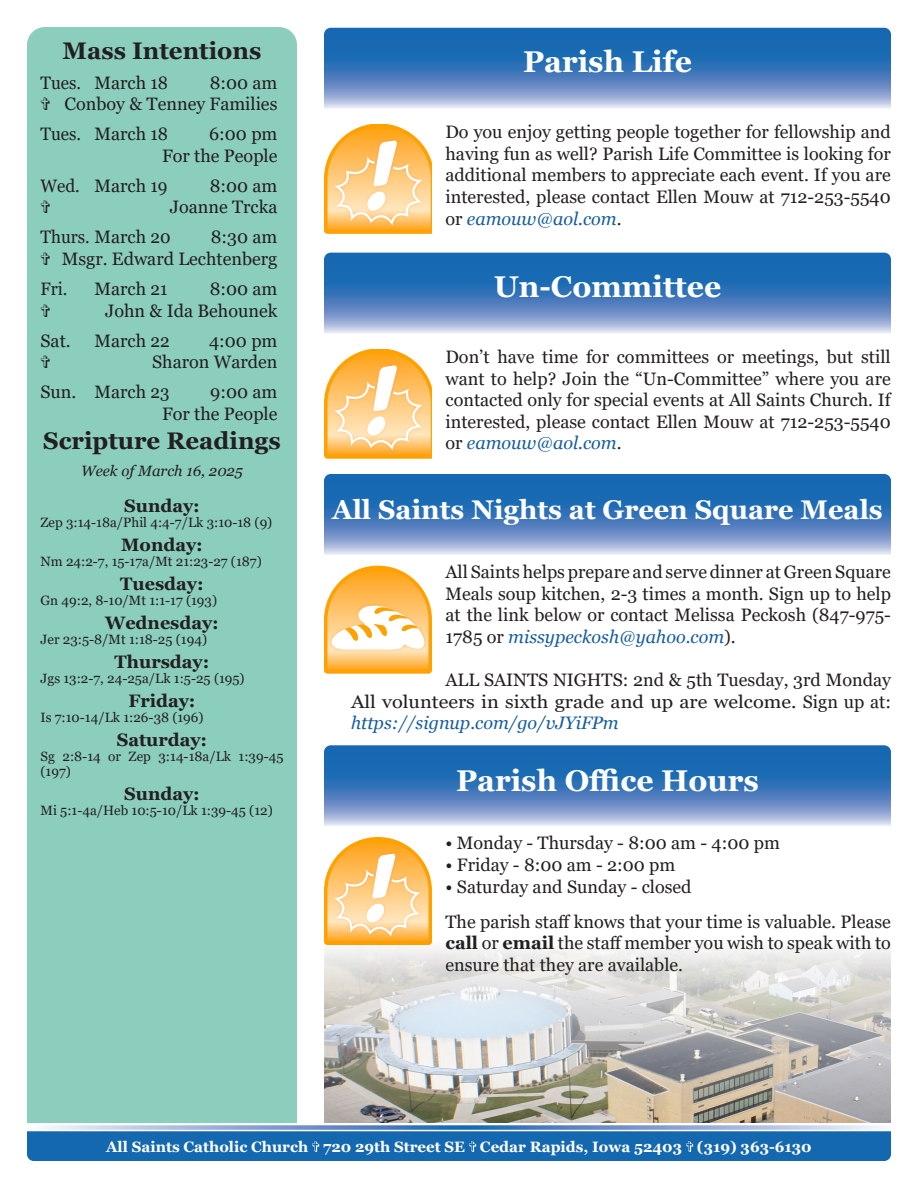
<style>
.page{position:relative;width:918px;height:1188px;background:#fff}
.page>*{position:absolute;margin:0;border:0;box-sizing:border-box;transform-origin:0 0}
.t1{font:700 30px "Georgia";color:#fff}
.t2{font:700 27px "Georgia";color:#fff}
.t3{font:700 24px "Georgia";color:#231f20}
.t4{font:18px/21.6px "Georgia";color:#231f20;text-align:justify}
.t5{font:700 18px "Georgia";color:#231f20}
.t6{font:18px "Georgia";color:#231f20;scale:.95 1}
.t7{font:700 15px "Georgia";color:#fff}
.t8{font:italic 15px "Georgia";color:#231f20}
.t9{font:13.5px/15px "Georgia";color:#231f20}
.s1{font-style:italic;color:#175d9e}
.s2{font-weight:700}
</style>
<div class="page">
<svg style="left:45px;top:1125px;width:836px;height:5px;background:#93add6"></svg>
<div style="left:27px;top:1131px;width:864px;height:30px;background:#1468b0"></div>
<div style="left:27px;top:27px;width:270px;height:1096px;background:#8bcebe"></div>
<svg style="left:324px;top:28px;width:567px;height:81px;background:#4d84c0"></svg>
<svg style="left:324px;top:253px;width:567px;height:80px;background:#4b82c0"></svg>
<svg style="left:324px;top:125px;width:108px;height:109px"></svg>
<svg style="left:324px;top:349px;width:108px;height:110px"></svg>
<svg style="left:324px;top:474px;width:567px;height:81px;background:#4c83c0"></svg>
<svg style="left:324px;top:745px;width:567px;height:81px;background:#4c83c0"></svg>
<svg style="left:324px;top:566px;width:108px;height:108px"></svg>
<svg style="left:324px;top:837px;width:108px;height:104px"></svg>
<img style="left:324px;top:941px;width:567px;height:182px">
<svg style="left:41px;top:98px;width:9px;height:12px"></svg>
<svg style="left:41px;top:201px;width:9px;height:12px"></svg>
<svg style="left:41px;top:253px;width:9px;height:12px"></svg>
<svg style="left:41px;top:304px;width:9px;height:13px"></svg>
<svg style="left:41px;top:356px;width:9px;height:12px"></svg>
<p class="t3" style="left:63px;top:35px;width:200px">Mass Intentions</p>
<p class="t6" style="left:40px;top:72px;width:136px">Tues. March 18</p>
<p class="t4" style="left:210px;top:72px;width:69px">8:00 am</p>
<p class="t4" style="left:65px;top:94px;width:214px">Conboy &amp; Tenney Families</p>
<p class="t6" style="left:40px;top:123px;width:136px">Tues. March 18</p>
<p class="t4" style="left:209px;top:124px;width:70px">6:00 pm</p>
<p class="t4" style="left:162px;top:145px;width:117px">For the People</p>
<p class="t6" style="left:40px;top:175px;width:135px">Wed. March 19</p>
<p class="t4" style="left:210px;top:175px;width:69px">8:00 am</p>
<p class="t4" style="left:170px;top:197px;width:109px">Joanne Trcka</p>
<p class="t6" style="left:40px;top:226px;width:139px">Thurs. March 20</p>
<p class="t4" style="left:211px;top:227px;width:68px">8:30 am</p>
<p class="t4" style="left:62px;top:248px;width:217px">Msgr. Edward Lechtenberg</p>
<p class="t6" style="left:40px;top:278px;width:30px">Fri.</p>
<p class="t4" style="left:94px;top:278px;width:75px">March 21</p>
<p class="t4" style="left:210px;top:278px;width:69px">8:00 am</p>
<p class="t4" style="left:105px;top:300px;width:174px">John &amp; Ida Behounek</p>
<p class="t4" style="left:40px;top:330px;width:32px">Sat.</p>
<p class="t4" style="left:94px;top:330px;width:77px">March 22</p>
<p class="t4" style="left:209px;top:330px;width:70px">4:00 pm</p>
<p class="t4" style="left:152px;top:352px;width:127px">Sharon Warden</p>
<p class="t4" style="left:40px;top:382px;width:131px">Sun. March 23</p>
<p class="t4" style="left:210px;top:382px;width:69px">9:00 am</p>
<p class="t4" style="left:162px;top:403px;width:117px">For the People</p>
<p class="t3" style="left:43px;top:425px;width:239px">Scripture Readings</p>
<p class="t8" style="left:81px;top:461px;width:163px">Week of March 16, 2025</p>
<p class="t5" style="left:124px;top:494px;width:77px">Sunday:</p>
<p class="t9" style="left:40px;top:515px;width:233px">Zep 3:14-18a/Phil 4:4-7/Lk 3:10-18 (9)</p>
<p class="t5" style="left:121px;top:533px;width:83px">Monday:</p>
<p class="t9" style="left:40px;top:554px;width:223px">Nm 24:2-7, 15-17a/Mt 21:23-27 (187)</p>
<p class="t5" style="left:120px;top:572px;width:85px">Tuesday:</p>
<p class="t9" style="left:40px;top:593px;width:178px">Gn 49:2, 8-10/Mt 1:1-17 (193)</p>
<p class="t5" style="left:105px;top:611px;width:115px">Wednesday:</p>
<p class="t9" style="left:40px;top:632px;width:168px">Jer 23:5-8/Mt 1:18-25 (194)</p>
<p class="t5" style="left:115px;top:650px;width:96px">Thursday:</p>
<p class="t9" style="left:40px;top:671px;width:206px">Jgs 13:2-7, 24-25a/Lk 1:5-25 (195)</p>
<p class="t5" style="left:128px;top:689px;width:69px">Friday:</p>
<p class="t9" style="left:40px;top:710px;width:165px">Is 7:10-14/Lk 1:26-38 (196)</p>
<p class="t5" style="left:117px;top:728px;width:92px">Saturday:</p>
<p class="t9" style="left:40px;top:749px;width:245px">Sg 2:8-14 or Zep 3:14-18a/Lk 1:39-45 (197)</p>
<p class="t5" style="left:124px;top:782px;width:77px">Sunday:</p>
<p class="t9" style="left:40px;top:803px;width:234px">Mi 5:1-4a/Heb 10:5-10/Lk 1:39-45 (12)</p>
<p class="t1" style="left:523px;top:42px;width:170px">Parish Life</p>
<p class="t4" style="left:446px;top:121px;width:447px">Do you enjoy getting people together for fellowship and having fun as well? Parish Life Committee is looking for additional members to appreciate each event. If you are interested, please contact Ellen Mouw at 712-253-5540 or <span class="s1">eamouw@aol.com</span>.</p>
<p class="t1" style="left:494px;top:267px;width:229px">Un-Committee</p>
<p class="t4" style="left:446px;top:346px;width:447px">Don’t have time for committees or meetings, but still want to help? Join the “Un-Committee” where you are contacted only for special events at All Saints Church. If interested, please contact Ellen Mouw at 712-253-5540 or <span class="s1">eamouw@aol.com</span>.</p>
<p class="t2" style="left:332px;top:492px;width:552px">All Saints Nights at Green Square Meals</p>
<p class="t4" style="left:446px;top:562px;width:447px">All Saints helps prepare and serve dinner at Green Square Meals soup kitchen, 2-3 times a month. Sign up to help at the link below or contact Melissa Peckosh (847-975- 1785 or <span class="s1">missypeckosh@yahoo.com</span>).</p>
<p class="t4" style="left:351px;top:670px;width:541px;text-indent:94px">ALL SAINTS NIGHTS: 2nd &amp; 5th Tuesday, 3rd Monday All volunteers in sixth grade and up are welcome. Sign up at: <span class="s1">https://signup.com/go/vJYiFPm</span></p>
<p class="t1" style="left:456px;top:761px;width:304px">Parish Office Hours</p>
<p class="t4" style="left:446px;top:833px;width:336px">• Monday - Thursday - 8:00 am - 4:00 pm</p>
<p class="t4" style="left:446px;top:854px;width:231px">• Friday - 8:00 am - 2:00 pm</p>
<p class="t4" style="left:446px;top:876px;width:248px">• Saturday and Sunday - closed</p>
<p class="t4" style="left:446px;top:911px;width:447px">The parish staff knows that your time is valuable. Please <span class="s2">call</span> or <span class="s2">email</span> the staff member you wish to speak with to ensure that they are available.</p>
<p class="t7" style="left:106px;top:1137px;width:707px">All Saints Catholic Church 720 29th Street SE Cedar Rapids, Iowa 52403 (319) 363-6130</p>
</div>
